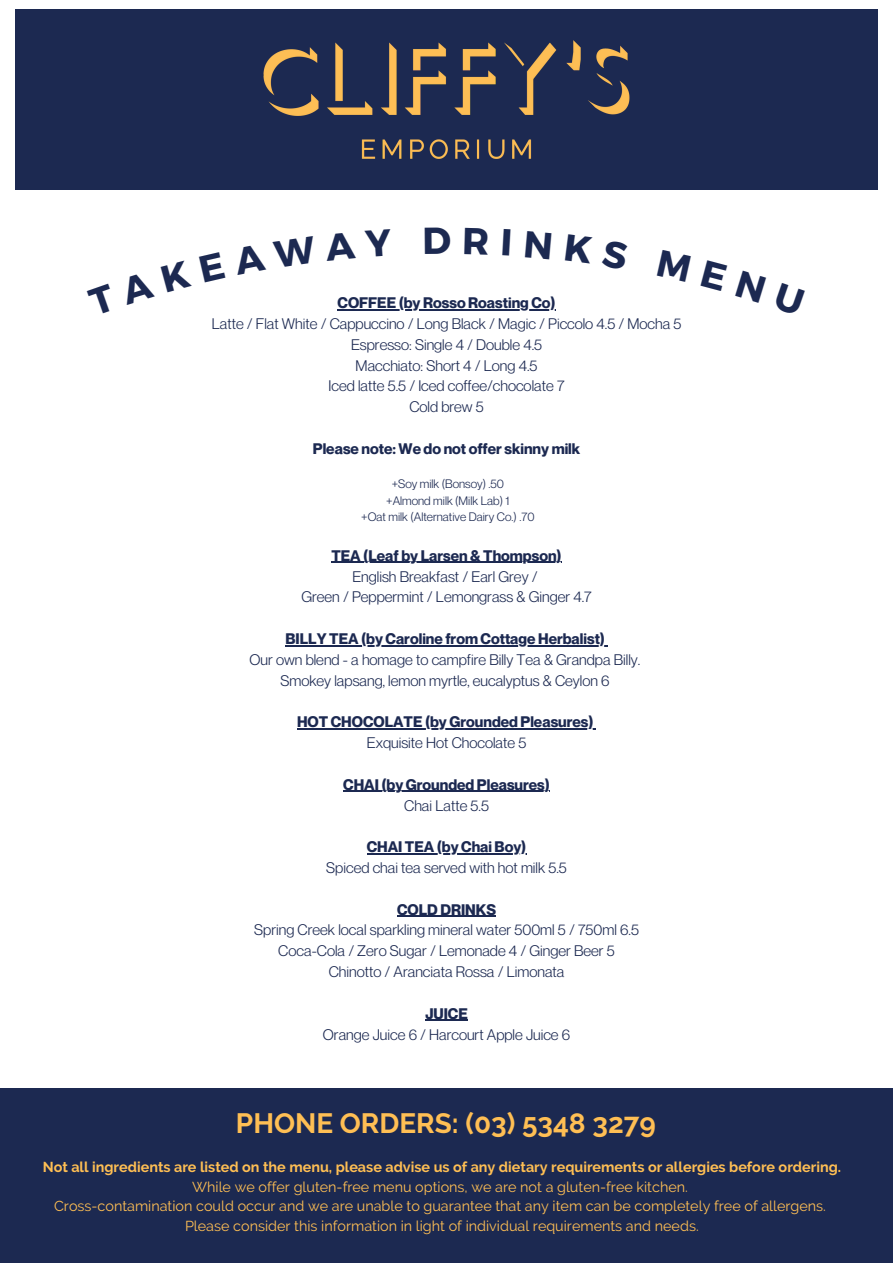
<style>
.page{position:relative;width:893px;height:1263px;background:#fff}
.page>*{position:absolute;margin:0;border:0;box-sizing:border-box;transform-origin:0 0}
.t1{font:700 27.9px "Raleway";color:#ffbf54}
.t2{font:15px "Neue Montreal";color:#1c2951}
.t3{font:700 15px "Neue Montreal";color:#1c2951}
.t4{font:14.4px "Raleway";color:#ffbf54}
.t5{font:700 14.4px "Raleway";color:#ffbf54}
.t6{font:12px "Neue Montreal";color:#1c2951}
</style>
<div class="page">
<div style="left:16px;top:9px;width:861px;height:181px;background:#1c2951"></div>
<img style="left:263px;top:40px;width:367px;height:119px">
<div style="left:0;top:1088px;width:893px;height:175px;background:#1c2951"></div>
<hr style="left:337px;top:309px;width:218px;height:1px;background:#1c2951">
<hr style="left:331px;top:562px;width:231px;height:1px;background:#1c2951">
<hr style="left:286px;top:645px;width:319px;height:1px;background:#1c2951">
<hr style="left:297px;top:728px;width:296px;height:1px;background:#1c2951">
<hr style="left:343px;top:791px;width:207px;height:1px;background:#1c2951">
<hr style="left:367px;top:853px;width:159px;height:1px;background:#1c2951">
<hr style="left:397px;top:916px;width:99px;height:1px;background:#1c2951">
<hr style="left:425px;top:1020px;width:43px;height:1px;background:#1c2951">
<p class="t3" style="left:337px;top:294px;width:219px">COFFEE (by Rosso Roasting Co)</p>
<p class="t2" style="left:212px;top:314px;width:471px">Latte / Flat White / Cappuccino / Long Black / Magic / Piccolo 4.5 / Mocha 5</p>
<p class="t2" style="left:351px;top:335px;width:193px">Espresso: Single 4 / Double 4.5</p>
<p class="t2" style="left:356px;top:356px;width:183px">Macchiato: Short 4 / Long 4.5</p>
<p class="t2" style="left:329px;top:377px;width:237px">Iced latte 5.5 / Iced coffee/chocolate 7</p>
<p class="t2" style="left:409px;top:398px;width:76px">Cold brew 5</p>
<p class="t3" style="left:313px;top:439px;width:269px">Please note: We do not offer skinny milk</p>
<p class="t6" style="left:392px;top:476px;width:114px">+Soy milk (Bonsoy) .50</p>
<p class="t6" style="left:386px;top:493px;width:125px">+Almond milk (Milk Lab) 1</p>
<p class="t6" style="left:361px;top:509px;width:175px">+Oat milk (Alternative Dairy Co.) .70</p>
<p class="t3" style="left:331px;top:546px;width:232px">TEA (Leaf by Larsen &amp; Thompson)</p>
<p class="t2" style="left:352px;top:567px;width:187px">English Breakfast / Earl Grey /</p>
<p class="t2" style="left:301px;top:588px;width:292px">Green / Peppermint / Lemongrass &amp; Ginger 4.7</p>
<p class="t3" style="left:286px;top:629px;width:321px">BILLY TEA (by Caroline from Cottage Herbalist)</p>
<p class="t2" style="left:250px;top:650px;width:392px">Our own blend - a homage to campfire Billy Tea &amp; Grandpa Billy.</p>
<p class="t2" style="left:280px;top:671px;width:331px">Smokey lapsang, lemon myrtle, eucalyptus &amp; Ceylon 6</p>
<p class="t3" style="left:297px;top:713px;width:298px">HOT CHOCOLATE (by Grounded Pleasures)</p>
<p class="t2" style="left:367px;top:733px;width:161px">Exquisite Hot Chocolate 5</p>
<p class="t3" style="left:343px;top:775px;width:208px">CHAI (by Grounded Pleasures)</p>
<p class="t2" style="left:404px;top:796px;width:86px">Chai Latte 5.5</p>
<p class="t3" style="left:367px;top:838px;width:161px">CHAI TEA (by Chai Boy)</p>
<p class="t2" style="left:326px;top:858px;width:242px">Spiced chai tea served with hot milk 5.5</p>
<p class="t3" style="left:397px;top:900px;width:100px">COLD DRINKS</p>
<p class="t2" style="left:254px;top:921px;width:386px">Spring Creek local sparkling mineral water 500ml 5 / 750ml 6.5</p>
<p class="t2" style="left:278px;top:942px;width:338px">Coca-Cola / Zero Sugar / Lemonade 4 / Ginger Beer 5</p>
<p class="t2" style="left:329px;top:962px;width:237px">Chinotto / Aranciata Rossa / Limonata</p>
<p class="t3" style="left:425px;top:1004px;width:44px">JUICE</p>
<p class="t2" style="left:323px;top:1025px;width:249px">Orange Juice 6 / Harcourt Apple Juice 6</p>
<p class="t1" style="left:236px;top:1107px;width:421px">PHONE ORDERS: (03) 5348 3279</p>
<p class="t5" style="left:43px;top:1158px;width:800px">Not all ingredients are listed on the menu, please advise us of any dietary requirements or allergies before ordering.</p>
<p class="t4" style="left:192px;top:1178px;width:497px">While we offer gluten-free menu options, we are not a gluten-free kitchen.</p>
<p class="t4" style="left:54px;top:1198px;width:773px">Cross-contamination could occur and we are unable to guarantee that any item can be completely free of allergens.</p>
<p class="t4" style="left:185px;top:1217px;width:515px">Please consider this information in light of individual requirements and needs.</p>
</div>
